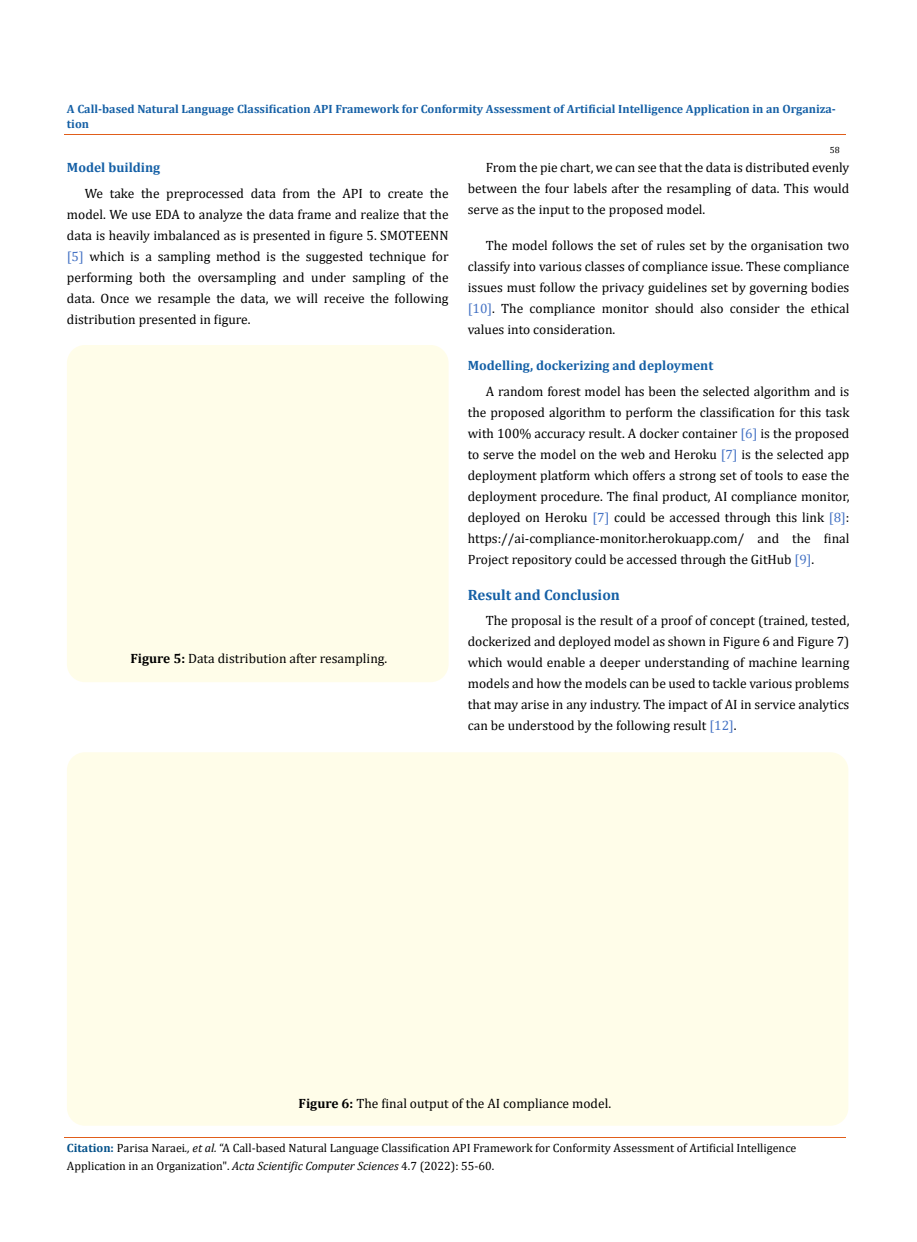
<style>
.page{position:relative;width:917px;height:1242px;background:#fff}
.page>*{position:absolute;margin:0;border:0;box-sizing:border-box;transform-origin:0 0}
.t1{font:700 15px "Cambria";color:#1560a6}
.t2{font:13.5px/21px "Cambria";color:#000;text-align:justify}
.t3{font:700 13.5px "Cambria";color:#1560a6}
.t4{font:12px/18px "Cambria";color:#000}
.t5{font:700 12px/15px "Cambria";color:#1560a6}
.t6{font:9px "Cambria";color:#000}
.s1{color:#4472c4}
.s2{font-weight:700}
.s3{font-weight:700;color:#035089}
.s4{font-style:italic}
</style>
<div class="page">
<div style="left:67px;top:345px;width:381px;height:337px;background:#fffde9;border-radius:18px"></div>
<div style="left:67px;top:752px;width:781px;height:374px;background:#fffde9;border-radius:18px"></div>
<hr style="left:64px;top:135px;width:781px;height:1px;background:#e05d1a">
<hr style="left:64px;top:1137px;width:781px;height:1px;background:#e05d1a">
<p class="t5" style="left:67px;top:101px;width:770px">A Call-based Natural Language Classification API Framework for Conformity Assessment of Artificial Intelligence Application in an Organiza&shy;tion</p>
<p class="t3" style="left:67px;top:158px;width:95px">Model building</p>
<p class="t2" style="left:67px;top:183px;width:383px;text-indent:18px">We take the preprocessed data from the API to create the model. We use EDA to analyze the data frame and realize that the data is heavily imbalanced as is presented in figure 5. SMOTEENN <span class="s1">[5]</span> which is a sampling method is the suggested technique for performing both the oversampling and under sampling of the data. Once we resample the data, we will receive the following distribution presented in figure.</p>
<p class="t2" style="left:130px;top:648px;width:258px"><span class="s2">Figure 5:</span> Data distribution after resampling.</p>
<p class="t6" style="left:829px;top:145px;width:11px">58</p>
<p class="t2" style="left:468px;top:157px;width:383px;text-indent:18px">From the pie chart, we can see that the data is distributed evenly between the four labels after the resampling of data. This would serve as the input to the proposed model.</p>
<p class="t2" style="left:468px;top:235px;width:383px;text-indent:18px">The model follows the set of rules set by the organisation two classify into various classes of compliance issue. These compliance issues must follow the privacy guidelines set by governing bodies <span class="s1">[10]</span>. The compliance monitor should also consider the ethical values into consideration.</p>
<p class="t3" style="left:468px;top:356px;width:247px">Modelling, dockerizing and deployment</p>
<p class="t2" style="left:468px;top:381px;width:383px;text-indent:18px">A random forest model has been the selected algorithm and is the proposed algorithm to perform the classification for this task with 100% accuracy result. A docker container <span class="s1">[6]</span> is the proposed to serve the model on the web and Heroku <span class="s1">[7]</span> is the selected app deployment platform which offers a strong set of tools to ease the deployment procedure. The final product, AI compliance monitor, deployed on Heroku <span class="s1">[7]</span> could be accessed through this link <span class="s1">[8]</span>: https://ai-compliance-monitor.herokuapp.com/ and the final Project repository could be accessed through the GitHub <span class="s1">[9]</span>.</p>
<p class="t1" style="left:468px;top:584px;width:154px">Result and Conclusion</p>
<p class="t2" style="left:468px;top:610px;width:383px;text-indent:18px">The proposal is the result of a proof of concept (trained, tested, dockerized and deployed model as shown in Figure 6 and Figure 7) which would enable a deeper understanding of machine learning models and how the models can be used to tackle various problems that may arise in any industry. The impact of AI in service analytics can be understood by the following result <span class="s1">[12]</span>.</p>
<p class="t2" style="left:298px;top:1092px;width:314px"><span class="s2">Figure 6:</span> The final output of the AI compliance model.</p>
<p class="t4" style="left:67px;top:1139px;width:731px"><span class="s3">Citation:</span> Parisa Naraei<span class="s4">., et al.</span> “A Call-based Natural Language Classification API Framework for Conformity Assessment of Artificial Intelligence<br>Application in an Organization". <span class="s4">Acta Scientific Computer Sciences</span> 4.7 (2022): 55-60.</p>
</div>
